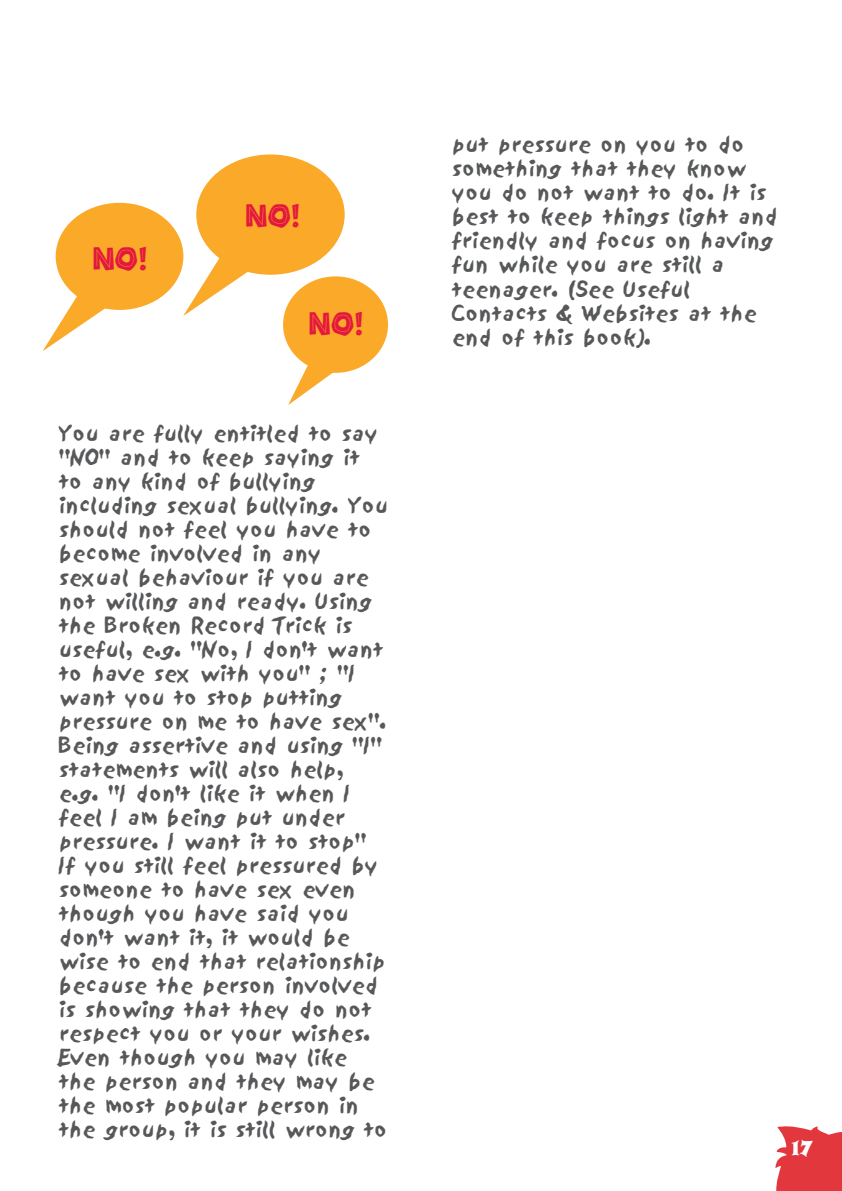
<style>
.page{position:relative;width:842px;height:1191px;background:#fff}
.page>*{position:absolute;margin:0;border:0;box-sizing:border-box;transform-origin:0 0}
.t1{font:36px "Chunk";color:#e4183e}
.t2{font:22px "Jazz Poster";color:#fff}
.t3{font:20px/24px "Sand";color:#57585a}
</style>
<div class="page">
<svg style="left:775px;top:1126px;width:67px;height:65px;background:#e45055"></svg>
<div style="left:56px;top:203px;width:127px;height:107px;background:#faa928;border-radius:50%"></div>
<svg style="left:43px;top:287px;width:74px;height:64px"></svg>
<div style="left:196px;top:154px;width:149px;height:121px;background:#faa928;border-radius:50%"></div>
<svg style="left:183px;top:252px;width:74px;height:64px"></svg>
<div style="left:283px;top:276px;width:105px;height:97px;background:#faa928;border-radius:50%"></div>
<svg style="left:288px;top:361px;width:48px;height:44px"></svg>
<p class="t1" style="left:92px;top:236px;width:56px">NO!</p>
<p class="t1" style="left:245px;top:193px;width:56px">NO!</p>
<p class="t1" style="left:309px;top:301px;width:56px">NO!</p>
<p class="t3" style="left:59px;top:421px;width:331px">You are fully entitled to say "NO" and to keep saying it to any kind of bullying including sexual bullying. You should not feel you have to become involved in any sexual behaviour if you are not willing and ready. Using the Broken Record Trick is useful, e.g. "No, I don't want to have sex with you" ; "I want you to stop putting pressure on me to have sex".<br>Being assertive and using "I" statements will also help, e.g. "I don't like it when I feel I am being put under pressure. I want it to stop"<br>If you still feel pressured by someone to have sex even though you have said you don't want it, it would be wise to end that relationship because the person involved is showing that they do not respect you or your wishes.<br>Even though you may like the person and they may be the most popular person in the group, it is still wrong to</p>
<p class="t3" style="left:452px;top:133px;width:327px">put pressure on you to do something that they know you do not want to do. It is best to keep things light and friendly and focus on having fun while you are still a teenager. (See Useful<br>Contacts &amp; Websites at the end of this book).</p>
<p class="t2" style="left:792px;top:1127px;width:23px">17</p>
</div>
